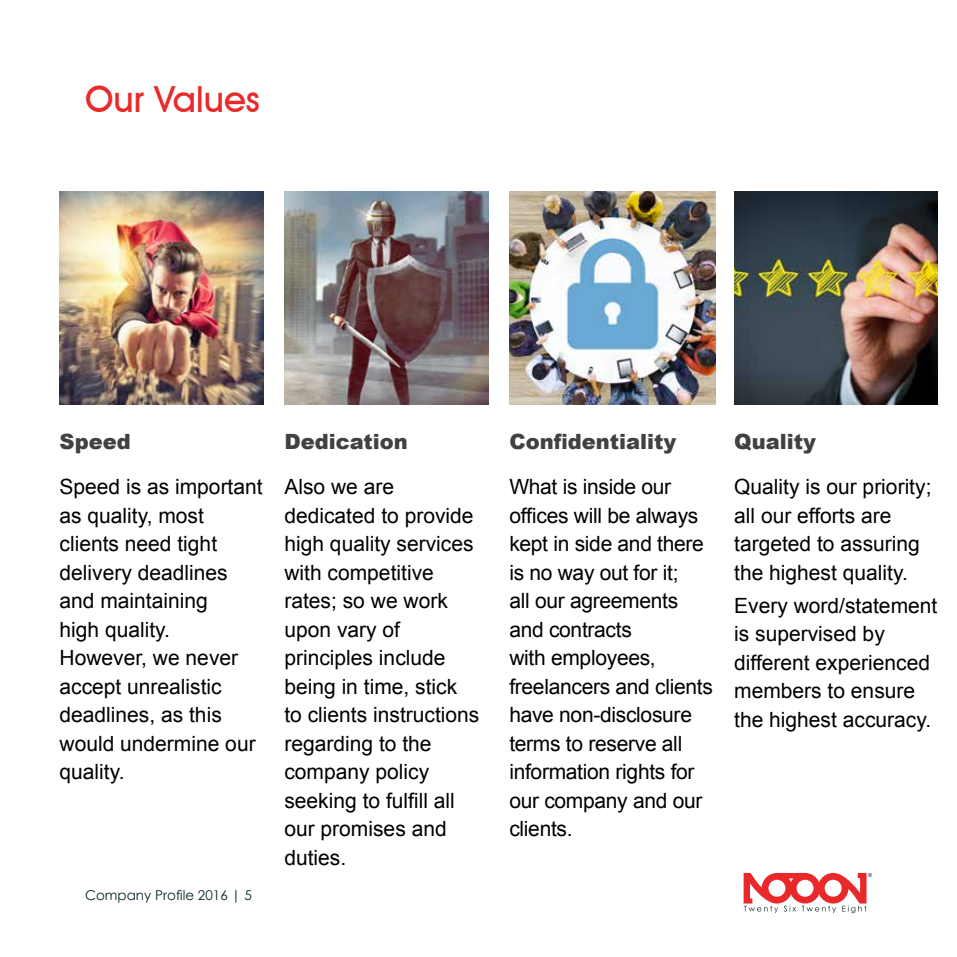
<style>
.page{position:relative;width:957px;height:957px;background:#fff}
.page>*{position:absolute;margin:0;border:0;box-sizing:border-box;transform-origin:0 0}
.t1{font:500 36px "Avant Garde IT Cby BT";color:#e92a2a}
.t2{font:21px/28.5px "Arial";color:#000}
.t3{font:900 21px "Arial";color:#414141}
.t4{font:13.5px "Century Gothic";color:#032628}
</style>
<div class="page">
<svg style="left:743px;top:873px;width:129px;height:40px"></svg>
<img style="left:60px;top:192px;width:203px;height:212px">
<img style="left:284px;top:192px;width:204px;height:212px">
<img style="left:509px;top:192px;width:206px;height:212px">
<img style="left:734px;top:192px;width:204px;height:212px">
<h1 class="t1" style="left:85px;top:78px;width:176px">Our Values</h1>
<p class="t3" style="left:60px;top:426px;width:73px">Speed</p>
<p class="t2" style="left:60px;top:473px;width:205px">Speed is as important as quality, most clients need tight delivery deadlines and maintaining<br>high quality.<br>However, we never accept unrealistic deadlines, as this would undermine our quality.</p>
<p class="t4" style="left:85px;top:885px;width:168px">Company Profile 2016 | 5</p>
<p class="t3" style="left:284px;top:426px;width:125px">Dedication</p>
<p class="t2" style="left:284px;top:473px;width:196px">Also we are dedicated to provide high quality services with competitive rates; so we work upon vary of principles include being in time, stick to clients instructions regarding to the company policy seeking to fulfill all our promises and duties.</p>
<p class="t3" style="left:509px;top:426px;width:168px">Confidentiality</p>
<p class="t2" style="left:509px;top:473px;width:205px">What is inside our offices will be always kept in side and there is no way out for it;<br>all our agreements and contracts<br>with employees, freelancers and clients have non-disclosure terms to reserve all information rights for our company and our clients.</p>
<p class="t3" style="left:734px;top:426px;width:83px">Quality</p>
<p class="t2" style="left:734px;top:473px;width:199px">Quality is our priority; all our efforts are targeted to assuring the highest quality.</p>
<p class="t2" style="left:734px;top:591px;width:205px">Every word/statement is supervised by different experienced members to ensure the highest accuracy.</p>
</div>
